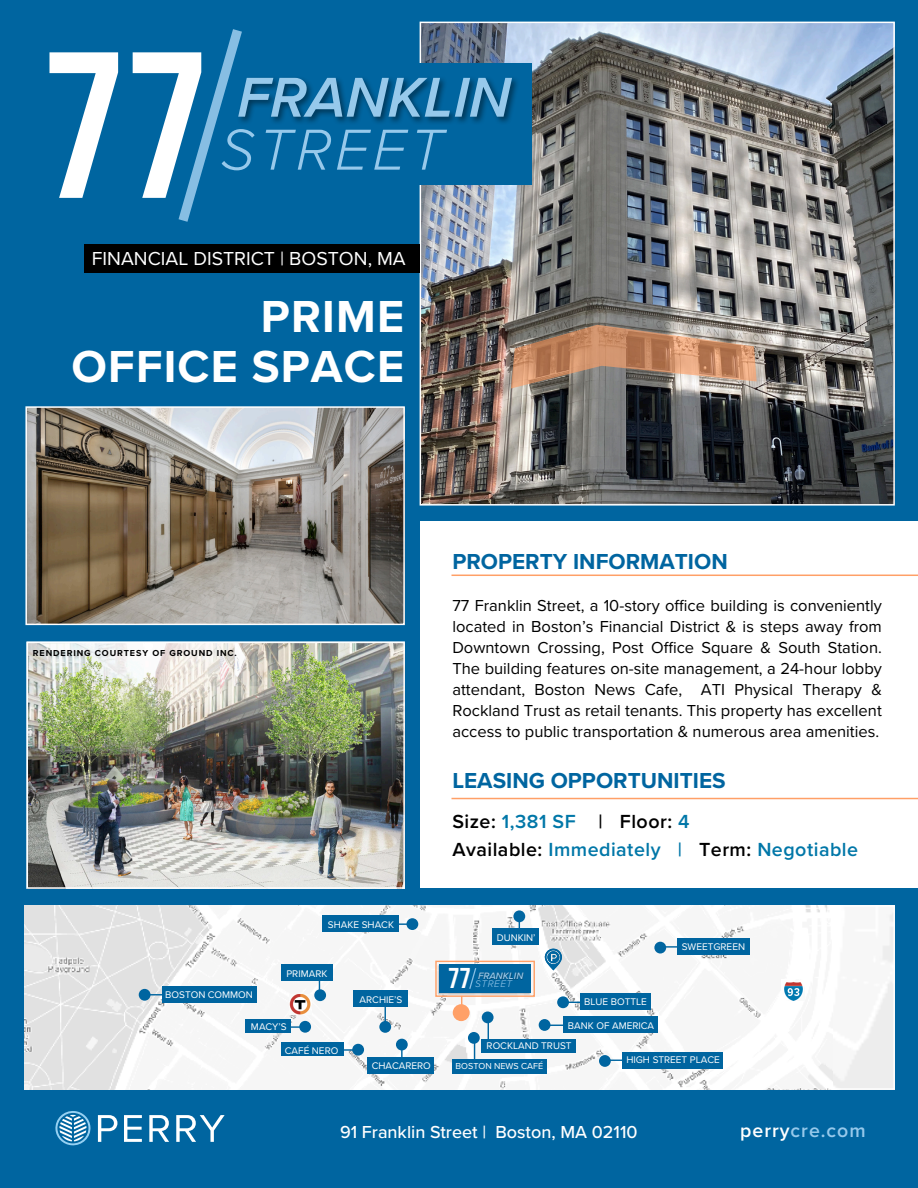
<style>
.page{position:relative;width:918px;height:1188px;background:#0065a0}
.page>*{position:absolute;margin:0;border:0;box-sizing:border-box;transform-origin:0 0}
.t1{font:207.9px "Bebas Neue";color:#fff}
.t2{font:italic 300 59.85px "Proxima Nova";letter-spacing:.06em;color:#97c9eb}
.t3{font:italic 600 58.2px "Proxima Nova";color:#97c9eb}
.t4{font:700 46.5px "Proxima Nova";letter-spacing:.025em;color:#fff}
.t5{font:28.65px "Bebas Neue";color:#fff}
.t6{font:700 22.5px "Proxima Nova";color:#0065a0}
.t7{font:600 19.65px "Proxima Nova";letter-spacing:.025em;color:#0077a8}
.t8{font:600 19.65px "Proxima Nova";letter-spacing:.025em;color:#000}
.t9{font:19.5px "Proxima Nova";color:#fff}
.t10{font:600 19.5px "Proxima Nova";letter-spacing:.05em;color:#97c9eb}
.t11{font:500 18px "Proxima Nova";color:#fff}
.t12{font:16.5px/21px "Proxima Nova";color:#000;text-align:justify}
.t13{font:10.05px "Proxima Nova";color:#fff}
.t14{font:italic 300 9.9px "Proxima Nova";letter-spacing:.06em;color:#97c9eb}
.t15{font:italic 600 9.6px "Proxima Nova";color:#97c9eb}
.t16{font:700 9px "Proxima Nova";letter-spacing:.1em;color:#000}
.t17{font:9px "Proxima Nova";color:#fff}
.s1{color:#0077a8}
.s2{color:#000}
.s3{color:#fff}
</style>
<div class="page">
<img style="left:423px;top:25px;width:469px;height:478px">
<div style="left:420px;top:22px;width:475px;height:484px;border:2px solid #fff"></div>
<div style="left:420px;top:522px;width:498px;height:366px;background:#fff"></div>
<svg style="left:179px;top:29px;width:63px;height:193px"></svg>
<svg style="left:55px;top:1111px;width:36px;height:35px"></svg>
<svg style="left:98px;top:1115px;width:19px;height:27px"></svg>
<svg style="left:124px;top:1115px;width:18px;height:27px"></svg>
<svg style="left:149px;top:1115px;width:20px;height:27px"></svg>
<svg style="left:176px;top:1115px;width:49px;height:27px"></svg>
<div style="left:397px;top:63px;width:135px;height:121px;background:#0065a0"></div>
<div style="left:237px;top:76px;width:284px;height:49px;background:#000;opacity:.45"></div>
<img style="left:28px;top:409px;width:374px;height:213px">
<div style="left:25px;top:406px;width:380px;height:219px;border:2px solid #fff"></div>
<div style="left:84px;top:244px;width:336px;height:28px;background:#000"></div>
<hr style="left:452px;top:575px;width:466px;height:1px;background:#ffa067">
<hr style="left:452px;top:798px;width:466px;height:1px;background:#ffa067">
<img style="left:30px;top:645px;width:372px;height:241px">
<div style="left:27px;top:642px;width:378px;height:247px;border:2px solid #fff"></div>
<img style="left:833px;top:907px;width:60px;height:181px">
<img style="left:24px;top:905px;width:809px;height:185px">
<div style="left:564px;top:1017px;width:94px;height:16px;background:#0065a0"></div>
<div style="left:539px;top:1019px;width:11px;height:12px;background:#0065a0;border-radius:50%"></div>
<div style="left:367px;top:1057px;width:67px;height:16px;background:#0065a0"></div>
<div style="left:396px;top:1039px;width:12px;height:11px;background:#0065a0;border-radius:50%"></div>
<svg style="left:401px;top:1050px;width:2px;height:7px"></svg>
<div style="left:354px;top:991px;width:54px;height:16px;background:#0065a0"></div>
<div style="left:379px;top:1021px;width:12px;height:12px;background:#0065a0;border-radius:50%"></div>
<svg style="left:385px;top:1007px;width:1px;height:14px"></svg>
<div style="left:282px;top:1042px;width:62px;height:14px;background:#0065a0"></div>
<div style="left:352px;top:1044px;width:12px;height:12px;background:#0065a0;border-radius:50%"></div>
<svg style="left:344px;top:1049px;width:9px;height:2px"></svg>
<div style="left:482px;top:1039px;width:94px;height:14px;background:#0065a0"></div>
<div style="left:468px;top:1032px;width:12px;height:12px;background:#0065a0;border-radius:50%"></div>
<svg style="left:474px;top:1044px;width:1px;height:15px"></svg>
<img style="left:289px;top:994px;width:22px;height:21px">
<div style="left:580px;top:994px;width:71px;height:16px;background:#0065a0"></div>
<div style="left:557px;top:996px;width:12px;height:12px;background:#0065a0;border-radius:50%"></div>
<div style="left:281px;top:965px;width:52px;height:16px;background:#0065a0"></div>
<div style="left:314px;top:989px;width:12px;height:12px;background:#0065a0;border-radius:50%"></div>
<div style="left:245px;top:1019px;width:46px;height:14px;background:#0065a0"></div>
<div style="left:299px;top:1021px;width:12px;height:12px;background:#0065a0;border-radius:50%"></div>
<svg style="left:291px;top:1026px;width:9px;height:2px"></svg>
<div style="left:162px;top:986px;width:95px;height:16px;background:#0065a0"></div>
<div style="left:139px;top:989px;width:12px;height:12px;background:#0065a0;border-radius:50%"></div>
<img style="left:782px;top:980px;width:22px;height:21px">
<svg style="left:550px;top:1025px;width:14px;height:1px"></svg>
<div style="left:453px;top:1059px;width:94px;height:15px;background:#0065a0"></div>
<div style="left:482px;top:1011px;width:12px;height:12px;background:#0065a0;border-radius:50%"></div>
<svg style="left:488px;top:1023px;width:1px;height:16px"></svg>
<div style="left:453px;top:1004px;width:17px;height:17px;background:#ffa067;border-radius:50%"></div>
<div style="left:437px;top:964px;width:94px;height:31px;background:#000;opacity:.25"></div>
<div style="left:440px;top:964px;width:91px;height:29px;background:#0065a0"></div>
<div style="left:435px;top:961px;width:100px;height:36px;border:1px solid #ffa067"></div>
<svg style="left:469px;top:968px;width:7px;height:21px"></svg>
<div style="left:478px;top:972px;width:47px;height:8px;background:#000;opacity:.45"></div>
<div style="left:492px;top:929px;width:47px;height:16px;background:#0065a0"></div>
<div style="left:513px;top:910px;width:12px;height:12px;background:#0065a0;border-radius:50%"></div>
<div style="left:322px;top:916px;width:76px;height:16px;background:#0065a0"></div>
<div style="left:406px;top:918px;width:12px;height:12px;background:#0065a0;border-radius:50%"></div>
<svg style="left:398px;top:923px;width:9px;height:2px"></svg>
<svg style="left:544px;top:948px;width:18px;height:22px"></svg>
<div style="left:622px;top:1052px;width:101px;height:16px;background:#0065a0"></div>
<div style="left:599px;top:1055px;width:12px;height:12px;background:#0065a0;border-radius:50%"></div>
<div style="left:677px;top:939px;width:73px;height:16px;background:#0065a0"></div>
<div style="left:654px;top:942px;width:12px;height:12px;background:#0065a0;border-radius:50%"></div>
<svg style="left:666px;top:946px;width:11px;height:2px"></svg>
<svg style="left:511px;top:325px;width:246px;height:63px;background:#b0896f"></svg>
<p class="t1" style="left:42px;top:8px;width:168px">77</p>
<p class="t3" style="left:237px;top:53px;width:275px">FRANKLIN</p>
<p class="t2" style="left:220px;top:103px;width:225px">STREET</p>
<p class="t9" style="left:92px;top:244px;width:315px">FINANCIAL DISTRICT | BOSTON, MA</p>
<p class="t4" style="left:261px;top:282px;width:145px">PRIME</p>
<p class="t4" style="left:72px;top:331px;width:334px">OFFICE SPACE</p>
<p class="t16" style="left:33px;top:646px;width:205px">RENDERING COURTESY OF GROUND INC.</p>
<p class="t13" style="left:165px;top:987px;width:89px">BOSTON COMMON</p>
<p class="t13" style="left:328px;top:917px;width:68px">SHAKE SHACK</p>
<p class="t13" style="left:286px;top:966px;width:42px">PRIMARK</p>
<p class="t13" style="left:360px;top:992px;width:44px">ARCHIE’S</p>
<p class="t13" style="left:251px;top:1019px;width:37px">MACY’S</p>
<p class="t6" style="left:452px;top:545px;width:277px">PROPERTY INFORMATION</p>
<p class="t12" style="left:452px;top:593px;width:431px">77 Franklin Street, a 10-story office building is conveniently located in Boston’s Financial District &amp; is steps away from Downtown Crossing, Post Office Square &amp; South Station.<br>The building features on-site management, a 24-hour lobby attendant, Boston News Cafe, ATI Physical Therapy &amp; Rockland Trust as retail tenants. This property has excellent access to public transportation &amp; numerous area amenities.</p>
<p class="t6" style="left:452px;top:764px;width:275px">LEASING OPPORTUNITIES</p>
<p class="t8" style="left:452px;top:806px;width:239px">Size: <span class="s1">1,381 SF</span> | Floor: <span class="s1">4</span></p>
<p class="t7" style="left:452px;top:835px;width:407px"><span class="s2">Available:</span> Immediately | <span class="s2">Term:</span> Negotiable</p>
<p class="t13" style="left:497px;top:930px;width:40px">DUNKIN’</p>
<p class="t5" style="left:448px;top:962px;width:24px">77</p>
<p class="t15" style="left:478px;top:968px;width:47px">FRANKLIN</p>
<p class="t14" style="left:475px;top:976px;width:38px">STREET</p>
<p class="t13" style="left:584px;top:994px;width:64px">BLUE BOTTLE</p>
<p class="t13" style="left:568px;top:1018px;width:88px">BANK OF AMERICA</p>
<p class="t13" style="left:682px;top:938px;width:65px">SWEETGREEN</p>
<p class="t13" style="left:285px;top:1042px;width:55px">CAFÉ NERO</p>
<p class="t13" style="left:487px;top:1038px;width:86px">ROCKLAND TRUST</p>
<p class="t13" style="left:372px;top:1058px;width:61px">CHACARERO</p>
<p class="t17" style="left:456px;top:1059px;width:89px">BOSTON NEWS CAFÉ</p>
<p class="t13" style="left:626px;top:1052px;width:95px">HIGH STREET PLACE</p>
<p class="t11" style="left:340px;top:1118px;width:299px">91 Franklin Street | Boston, MA 02110</p>
<p class="t10" style="left:740px;top:1116px;width:127px"><span class="s3">perry</span>cre.com</p>
</div>
